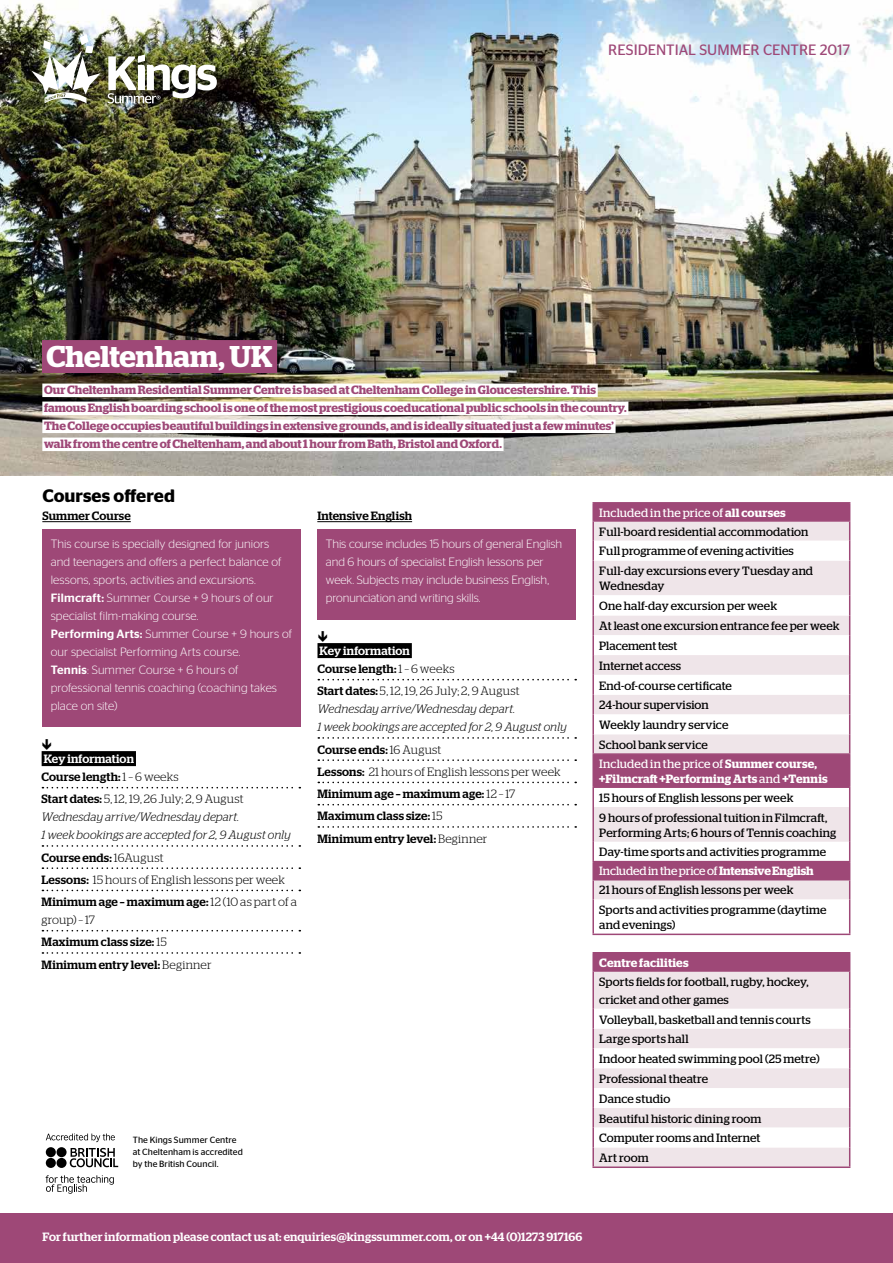
<style>
.page{position:relative;width:893px;height:1263px;background:#fff}
.page>*{position:absolute;margin:0;border:0;box-sizing:border-box;transform-origin:0 0}
.t1{font:600 30px "Stag";color:#fff}
.t2{font:600 18px "Stag Sans";color:#000}
.t3{font:15px "Stag Sans";letter-spacing:-.005em;color:#9e4877}
.t4{font:12px/19.8px "Stag";letter-spacing:.01em;color:#000}
.t5{font:300 12px/18px "Stag Sans";color:#fff}
.t6{font:600 12px/18px "Stag";letter-spacing:.005em;color:#9e4877}
.t7{font:italic 300 12px/18px "Stag";letter-spacing:.005em;color:#000}
.t8{font:500 12px/22.2px "Stag";letter-spacing:.015em;color:#000}
.t9{font:500 12px/18px "Stag";letter-spacing:.015em;color:#fff}
.t10{font:300 12px/22.2px "Stag";letter-spacing:.015em;color:#000}
.t11{font:600 12px "Stag";letter-spacing:.015em;color:#fff}
.t12{font:9px/12px "Stag Sans";letter-spacing:.01em;color:#000}
.s1{font-weight:500}
.s2{color:#000}
.s3{font-weight:300;color:#000}
.s4{font-weight:500;font-style:normal}
.s5{font-style:normal}
.s6{font-weight:300}
.s7{color:#fff}
.s8{font-weight:600;color:#fff}
</style>
<div class="page">
<img style="left:0;top:0;width:893px;height:475px">
<div style="left:42px;top:384px;width:556px;height:13px;background:#fff"></div>
<div style="left:42px;top:402px;width:586px;height:13px;background:#fff"></div>
<div style="left:42px;top:420px;width:574px;height:13px;background:#fff"></div>
<div style="left:42px;top:438px;width:462px;height:13px;background:#fff"></div>
<div style="left:42px;top:340px;width:235px;height:33px;background:#9e4877"></div>
<hr style="left:42px;top:521px;width:89px;height:1px;background:#000">
<hr style="left:317px;top:521px;width:95px;height:1px;background:#000">
<div style="left:42px;top:530px;width:258px;height:197px;background:#9e4877"></div>
<div style="left:317px;top:530px;width:258px;height:90px;background:#9e4877"></div>
<div style="left:42px;top:751px;width:94px;height:15px;background:#000"></div>
<svg style="left:42px;top:787px;width:258px;height:1px"></svg>
<svg style="left:42px;top:845px;width:258px;height:2px"></svg>
<svg style="left:42px;top:867px;width:258px;height:2px"></svg>
<svg style="left:42px;top:890px;width:258px;height:1px"></svg>
<svg style="left:42px;top:930px;width:258px;height:1px"></svg>
<svg style="left:42px;top:952px;width:258px;height:2px"></svg>
<div style="left:317px;top:643px;width:95px;height:15px;background:#000"></div>
<svg style="left:318px;top:679px;width:258px;height:1px"></svg>
<svg style="left:318px;top:737px;width:258px;height:2px"></svg>
<svg style="left:318px;top:759px;width:258px;height:2px"></svg>
<svg style="left:318px;top:782px;width:258px;height:1px"></svg>
<svg style="left:318px;top:804px;width:258px;height:1px"></svg>
<svg style="left:318px;top:826px;width:258px;height:2px"></svg>
<div style="left:594px;top:504px;width:255px;height:16px;background:#9e4877"></div>
<div style="left:594px;top:522px;width:255px;height:19px;background:#efe5e9"></div>
<svg style="left:594px;top:560px;width:255px;height:340px;fill:#efe5e9"></svg>
<hr style="left:592px;top:502px;width:258px;height:2px;background:#9e4877">
<hr style="left:592px;top:520px;width:258px;height:2px;background:#9e4877">
<svg style="left:592px;top:504px;width:2px;height:56px"></svg>
<svg style="left:849px;top:504px;width:1px;height:56px"></svg>
<hr style="left:592px;top:560px;width:2px;height:35px;background:#9e4877">
<hr style="left:849px;top:560px;width:1px;height:35px;background:#9e4877">
<hr style="left:592px;top:595px;width:2px;height:20px;background:#9e4877">
<hr style="left:592px;top:615px;width:2px;height:20px;background:#9e4877">
<hr style="left:592px;top:635px;width:2px;height:20px;background:#9e4877">
<hr style="left:592px;top:655px;width:2px;height:20px;background:#9e4877">
<hr style="left:592px;top:675px;width:2px;height:20px;background:#9e4877">
<svg style="left:592px;top:695px;width:2px;height:19px"></svg>
<hr style="left:592px;top:714px;width:2px;height:20px;background:#9e4877">
<svg style="left:592px;top:734px;width:2px;height:19px"></svg>
<svg style="left:849px;top:595px;width:1px;height:158px"></svg>
<hr style="left:592px;top:755px;width:2px;height:31px;background:#9e4877">
<hr style="left:592px;top:753px;width:258px;height:2px;background:#9e4877">
<hr style="left:849px;top:755px;width:1px;height:31px;background:#9e4877">
<svg style="left:592px;top:788px;width:2px;height:19px"></svg>
<hr style="left:592px;top:786px;width:258px;height:2px;background:#9e4877">
<svg style="left:849px;top:788px;width:1px;height:19px"></svg>
<hr style="left:592px;top:807px;width:2px;height:35px;background:#9e4877">
<hr style="left:849px;top:807px;width:1px;height:35px;background:#9e4877">
<hr style="left:592px;top:861px;width:258px;height:1px;background:#9e4877">
<svg style="left:592px;top:842px;width:2px;height:57px"></svg>
<hr style="left:592px;top:879px;width:258px;height:1px;background:#9e4877">
<svg style="left:849px;top:842px;width:1px;height:57px"></svg>
<hr style="left:592px;top:899px;width:2px;height:34px;background:#9e4877">
<hr style="left:849px;top:899px;width:1px;height:34px;background:#9e4877">
<hr style="left:592px;top:933px;width:258px;height:2px;background:#9e4877">
<svg style="left:70px;top:1148px;width:48px;height:19px"></svg>
<div style="left:46px;top:1147px;width:10px;height:10px;background:#000;border-radius:50%"></div>
<div style="left:57px;top:1147px;width:10px;height:10px;background:#000;border-radius:50%"></div>
<div style="left:46px;top:1158px;width:10px;height:10px;background:#000;border-radius:50%"></div>
<div style="left:57px;top:1158px;width:10px;height:10px;background:#000;border-radius:50%"></div>
<svg style="left:46px;top:1133px;width:69px;height:9px"></svg>
<svg style="left:46px;top:1175px;width:68px;height:19px"></svg>
<img style="left:31px;top:34px;width:70px;height:69px">
<img style="left:108px;top:54px;width:109px;height:49px">
<div style="left:0;top:1213px;width:893px;height:50px;background:#9e4877"></div>
<div style="left:593px;top:953px;width:257px;height:18px;background:#9e4877"></div>
<div style="left:594px;top:972px;width:255px;height:37px;background:#efe5e9"></div>
<svg style="left:592px;top:954px;width:1px;height:16px"></svg>
<hr style="left:592px;top:952px;width:258px;height:2px;background:#9e4877">
<hr style="left:592px;top:972px;width:2px;height:37px;background:#9e4877">
<hr style="left:592px;top:970px;width:258px;height:2px;background:#9e4877">
<hr style="left:849px;top:972px;width:1px;height:37px;background:#9e4877">
<svg style="left:592px;top:1009px;width:258px;height:157px"></svg>
<hr style="left:592px;top:1166px;width:258px;height:2px;background:#9e4877">
<h1 class="t1" style="left:47px;top:339px;width:227px">Cheltenham, UK</h1>
<p class="t3" style="left:608px;top:41px;width:243px">RESIDENTIAL SUMMER CENTRE 2017</p>
<p class="t6" style="left:44px;top:381px;width:584px">Our Cheltenham Residential Summer Centre is based at Cheltenham College in Gloucestershire. This famous English boarding school is one of the most prestigious coeducational public schools in the country.<br>The College occupies beautiful buildings in extensive grounds, and is ideally situated just a few minutes’ walk from the centre of Cheltenham, and about 1 hour from Bath, Bristol and Oxford.</p>
<h2 class="t2" style="left:42px;top:485px;width:134px">Courses offered</h2>
<p class="t8" style="left:42px;top:505px;width:90px">Summer Course</p>
<p class="t8" style="left:317px;top:505px;width:96px">Intensive English</p>
<p class="t5" style="left:51px;top:534px;width:242px">This course is specially designed for juniors<br>and teenagers and offers a perfect balance of lessons, sports, activities and excursions.<br><span class="s1">Filmcraft:</span> Summer Course + 9 hours of our specialist film-making course.<br><span class="s1">Performing Arts:</span> Summer Course + 9 hours of our specialist Performing Arts course.<br><span class="s1">Tennis</span>: Summer Course + 6 hours of professional tennis coaching (coaching takes place on site)</p>
<p class="t5" style="left:326px;top:534px;width:238px">This course includes 15 hours of general English and 6 hours of specialist English lessons per week. Subjects may include business English, pronunciation and writing skills.</p>
<p class="t9" style="left:317px;top:642px;width:139px">Key information<br><span class="s2">Course length:</span> <span class="s3">1 – 6 weeks</span></p>
<p class="t7" style="left:317px;top:682px;width:251px"><span class="s4">Start dates:</span> <span class="s5">5, 12, 19, 26 July; 2, 9 August<br></span>Wednesday arrive/Wednesday depart.<br>1 week bookings are accepted for 2, 9 August only</p>
<p class="t8" style="left:317px;top:738px;width:245px">Course ends: <span class="s6">16 August<br></span>Lessons: <span class="s6">21 hours of English lessons per week<br></span>Minimum age – maximum age: <span class="s6">12 – 17<br></span>Maximum class size: <span class="s6">15<br></span>Minimum entry level: <span class="s6">Beginner</span></p>
<p class="t9" style="left:42px;top:750px;width:139px">Key information<br><span class="s2">Course length:</span> <span class="s3">1 – 6 weeks</span></p>
<p class="t7" style="left:42px;top:790px;width:251px"><span class="s4">Start dates:</span> <span class="s5">5, 12, 19, 26 July; 2, 9 August<br></span>Wednesday arrive/Wednesday depart.<br>1 week bookings are accepted for 2, 9 August only</p>
<p class="t10" style="left:42px;top:846px;width:257px"><span class="s1">Course ends:</span> 16August<br><span class="s1">Lessons:</span> 15 hours of English lessons per week<br><span class="s1">Minimum age – maximum age:</span> 12 (10 as part of a</p>
<p class="t8" style="left:42px;top:909px;width:171px"><span class="s6">group) – 17<br></span>Maximum class size: <span class="s6">15<br></span>Minimum entry level: <span class="s6">Beginner</span></p>
<p class="t12" style="left:133px;top:1134px;width:112px">The Kings Summer Centre at Cheltenham is accredited by the British Council.</p>
<p class="t4" style="left:599px;top:503px;width:215px"><span class="s7">Included in the price of</span> <span class="s8">all courses </span>Full-board residential accommodation Full programme of evening activities Full-day excursions every Tuesday and</p>
<p class="t4" style="left:599px;top:576px;width:242px">Wednesday<br>One half-day excursion per week<br>At least one excursion entrance fee per week<br>Placement test<br>Internet access<br>End-of-course certificate<br>24-hour supervision<br>Weekly laundry service<br>School bank service<br><span class="s7">Included in the price of</span> <span class="s8">Summer course,</span></p>
<p class="t4" style="left:599px;top:769px;width:230px;line-height:19.4px"><span class="s8">+Filmcraft +Performing Arts</span> <span class="s7">and</span> <span class="s8">+Tennis<br></span>15 hours of English lessons per week<br>9 hours of professional tuition in Filmcraft,</p>
<p class="t4" style="left:599px;top:823px;width:239px;line-height:19.4px">Performing Arts; 6 hours of Tennis coaching Day-time sports and activities programme <span class="s7">Included in the price of</span> <span class="s8">Intensive English<br></span>21 hours of English lessons per week<br>Sports and activities programme (daytime</p>
<p class="t4" style="left:599px;top:915px;width:78px">and evenings)</p>
<p class="t11" style="left:599px;top:955px;width:91px">Centre facilities</p>
<p class="t4" style="left:599px;top:972px;width:211px;line-height:18px">Sports fields for football, rugby, hockey, cricket and other games</p>
<p class="t4" style="left:599px;top:1009px;width:222px">Volleyball, basketball and tennis courts<br>Large sports hall<br>Indoor heated swimming pool (25 metre)<br>Professional theatre<br>Dance studio<br>Beautiful historic dining room<br>Computer rooms and Internet<br>Art room</p>
<p class="t9" style="left:43px;top:1227px;width:541px">For further information please contact us at: enquiries@kingssummer.com, or on +44 (0)1273 917166</p>
</div>
